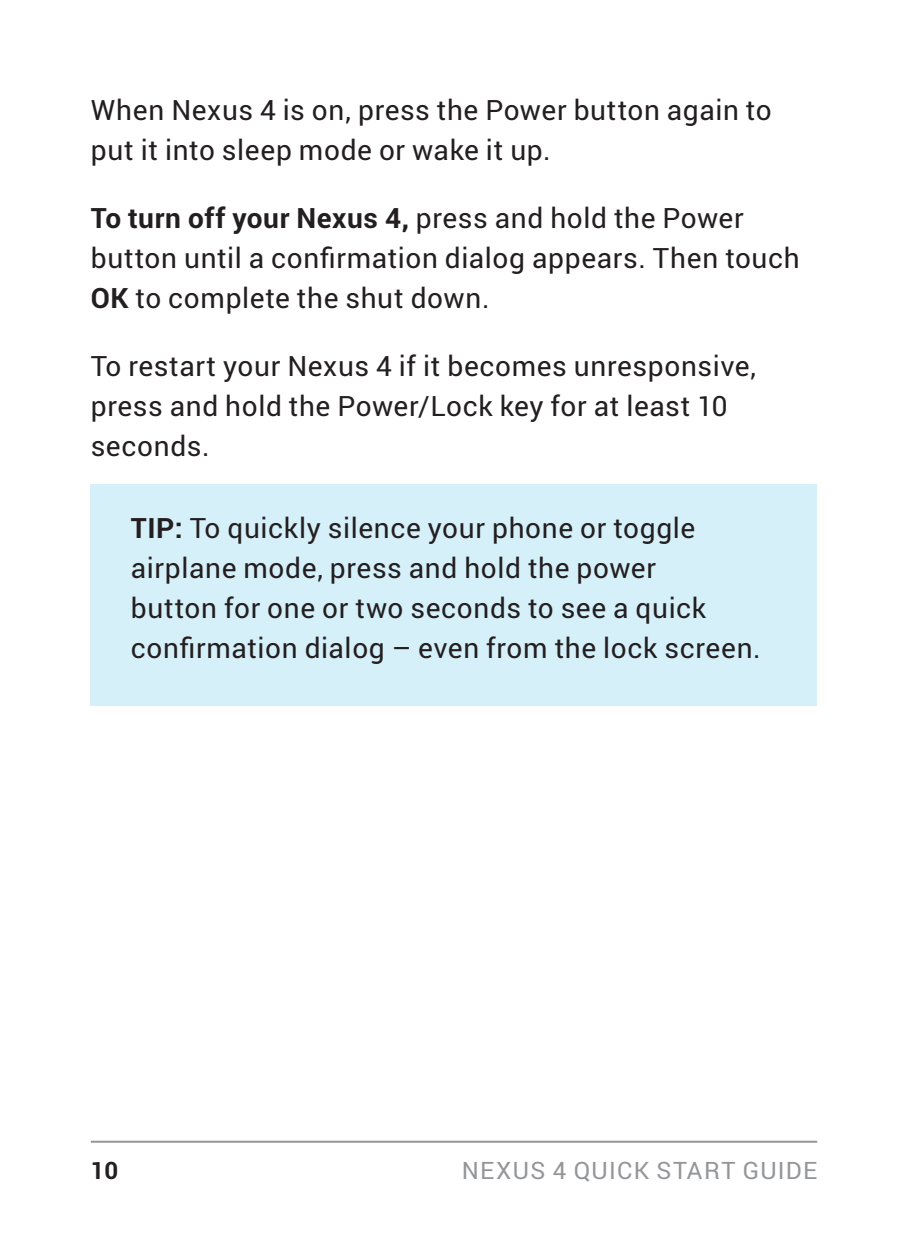
<style>
.page{position:relative;width:908px;height:1248px;background:#fff}
.page>*{position:absolute;margin:0;border:0;box-sizing:border-box;transform-origin:0 0}
.t1{font:28px/40px "Roboto";letter-spacing:.025em;color:#231f20}
.t2{font:24px "Roboto";letter-spacing:.055em;color:#939598}
.t3{font:700 24px "Roboto";color:#231f20}
.s1{font-weight:700}
</style>
<div class="page">
<hr style="left:91px;top:1140px;width:725px;height:2px;background:#939598">
<div style="left:91px;top:484px;width:725px;height:221px;background:#d6f0fa"></div>
<p class="t1" style="left:91px;top:89px;width:682px">When Nexus 4 is on, press the Power button again to put it into sleep mode or wake it up.</p>
<p class="t1" style="left:91px;top:197px;width:710px"><span class="s1">To turn off your Nexus 4,</span> press and hold the Power button until a confirmation dialog appears. Then touch<br><span class="s1">OK</span> to complete the shut down.</p>
<p class="t1" style="left:91px;top:345px;width:666px">To restart your Nexus 4 if it becomes unresponsive, press and hold the Power/Lock key for at least 10 seconds.</p>
<p class="t1" style="left:131px;top:506px;width:631px"><span class="s1">Tip:</span> To quickly silence your phone or toggle airplane mode, press and hold the power<br>button for one or two seconds to see a quick confirmation dialog – even from the lock screen.</p>
<p class="t3" style="left:91px;top:1153px;width:29px">1 0</p>
<p class="t2" style="left:461px;top:1153px;width:356px">Nexus 4 quick start guide</p>
</div>
